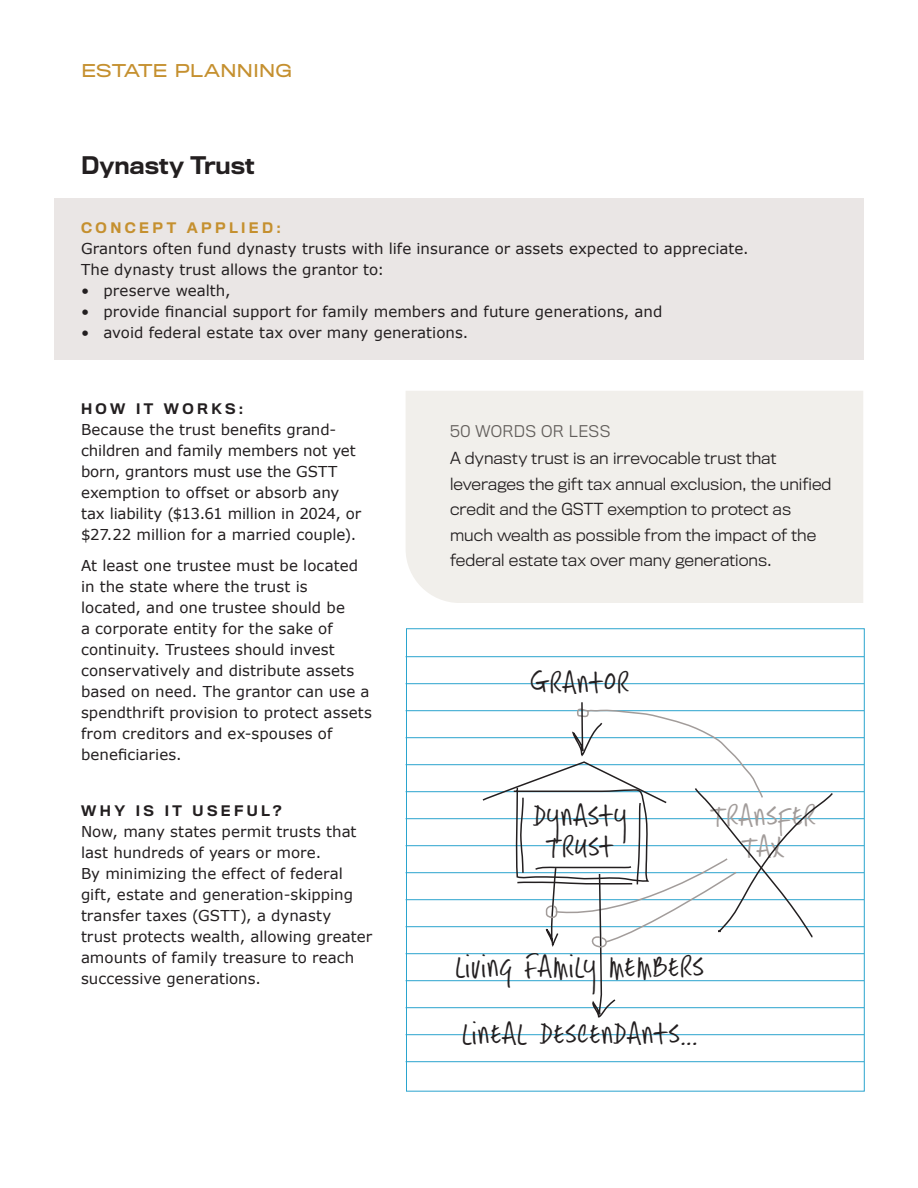
<style>
.page{position:relative;width:918px;height:1188px;background:#fff}
.page>*{position:absolute;margin:0;border:0;box-sizing:border-box;transform-origin:0 0}
.body{font:39px/31.5px "Hasty Tasty";letter-spacing:.01em;color:#231f20;text-align:center}
.body-2{font:39px/31.5px "Hasty Tasty";color:#a29c9a;text-align:center}
.MainHead{font:500 22.5px "Titling Gothic Normal";color:#231f20}
.Category{font:16.5px "Titling Gothic Wide";letter-spacing:-.015em;color:#c5902f}
._50_Words_body{font:300 15.45px/25.5px "Titling Gothic Normal";color:#231f20}
.body-3{font:15px/21px "Verdana";letter-spacing:.005em;color:#231f20}
._50_Words_head{font:300 15px "Titling Gothic Normal";letter-spacing:.025em;color:#625e5b}
.subheads{font:500 13.5px "Titling Gothic Normal";letter-spacing:.25em;color:#231f20}
.subheads-2{font:500 13.5px "Titling Gothic Normal";letter-spacing:.25em;color:#c5902f}
</style>
<div class="page">
<div style="left:406px;top:391px;width:457px;height:212px;background:#f1efeb"></div>
<div style="left:54px;top:198px;width:810px;height:162px;background:#eae6e5"></div>
<div style="left:406px;top:628px;width:459px;height:463px;background:#fff;border:1px solid #2aa4ce"></div>
<hr style="left:406px;top:656px;width:458px;height:1px;background:#2aa4ce">
<hr style="left:406px;top:683px;width:458px;height:1px;background:#2aa4ce">
<hr style="left:406px;top:710px;width:458px;height:1px;background:#2aa4ce">
<hr style="left:406px;top:737px;width:458px;height:1px;background:#2aa4ce">
<hr style="left:406px;top:764px;width:458px;height:1px;background:#2aa4ce">
<hr style="left:406px;top:791px;width:458px;height:1px;background:#2aa4ce">
<hr style="left:406px;top:818px;width:458px;height:1px;background:#2aa4ce">
<hr style="left:406px;top:845px;width:458px;height:1px;background:#2aa4ce">
<hr style="left:406px;top:872px;width:458px;height:1px;background:#2aa4ce">
<hr style="left:406px;top:899px;width:458px;height:1px;background:#2aa4ce">
<hr style="left:406px;top:926px;width:458px;height:1px;background:#2aa4ce">
<hr style="left:406px;top:953px;width:458px;height:1px;background:#2aa4ce">
<hr style="left:406px;top:980px;width:458px;height:1px;background:#2aa4ce">
<hr style="left:406px;top:1007px;width:458px;height:1px;background:#2aa4ce">
<hr style="left:406px;top:1034px;width:458px;height:1px;background:#2aa4ce">
<hr style="left:406px;top:1061px;width:458px;height:1px;background:#2aa4ce">
<svg style="left:481px;top:702px;width:353px;height:316px"></svg>
<p class="Category" style="left:81px;top:60px;width:213px">ESTATE PLANNING</p>
<p class="MainHead" style="left:81px;top:152px;width:175px">Dynasty Trust</p>
<p class="subheads-2" style="left:81px;top:219px;width:201px">CONCEPT APPLIED:</p>
<p class="body-3" style="left:81px;top:238px;width:669px">Grantors often fund dynasty trusts with life insurance or assets expected to appreciate.<br>The dynasty trust allows the grantor to:</p>
<p class="body-3" style="left:81px;top:280px;width:151px">• preserve wealth,</p>
<p class="body-3" style="left:81px;top:301px;width:583px">• provide financial support for family members and future generations, and</p>
<p class="body-3" style="left:81px;top:322px;width:389px">• avoid federal estate tax over many generations.</p>
<p class="subheads" style="left:81px;top:400px;width:164px">HOW IT WORKS:</p>
<p class="body-3" style="left:81px;top:419px;width:282px">Because the trust benefits grand&shy;children and family members not yet born, grantors must use the GSTT exemption to offset or absorb any tax liability ($13.61 million in 2024, or $27.22 million for a married couple).</p>
<p class="body-3" style="left:81px;top:555px;width:292px">At least one trustee must be located in the state where the trust is<br>located, and one trustee should be<br>a corporate entity for the sake of continuity. Trustees should invest conservatively and distribute assets based on need. The grantor can use a spendthrift provision to protect assets from creditors and ex-spouses of beneficiaries.</p>
<p class="subheads" style="left:81px;top:802px;width:202px">WHY IS IT USEFUL?</p>
<p class="body-3" style="left:81px;top:821px;width:293px">Now, many states permit trusts that last hundreds of years or more.<br>By minimizing the effect of federal gift, estate and generation-skipping transfer taxes (GSTT), a dynasty<br>trust protects wealth, allowing greater amounts of family treasure to reach successive generations.</p>
<p class="_50_Words_head" style="left:450px;top:423px;width:162px">50 WORDS OR LESS</p>
<p class="_50_Words_body" style="left:450px;top:446px;width:383px">A dynasty trust is an irrevocable trust that leverages the gift tax annual exclusion, the unified credit and the GSTT exemption to protect as much wealth as possible from the impact of the federal estate tax over many generations.</p>
<p class="body" style="left:530px;top:672px;width:100px">Grantor</p>
<p class="body" style="left:533px;top:805px;width:96px">Dynasty<br>Trust</p>
<p class="body-2" style="left:710px;top:805px;width:107px">Transfer<br>Tax</p>
<p class="body" style="left:456px;top:956px;width:250px">Living Family Members</p>
<p class="body" style="left:462px;top:1023px;width:237px">Lineal Descendants...</p>
</div>
